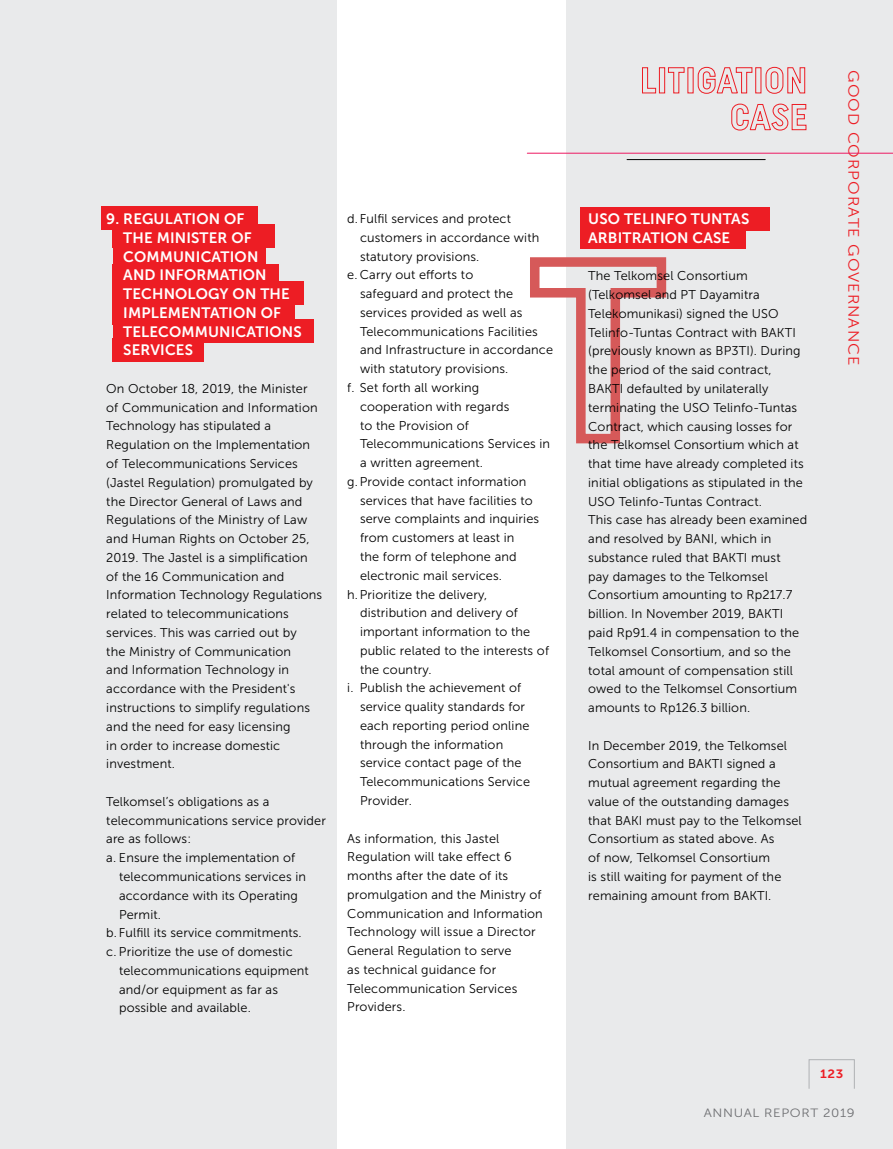
<style>
.page{position:relative;width:893px;height:1149px;background:#fff}
.page>*{position:absolute;margin:0;border:0;box-sizing:border-box;transform-origin:0 0}
.t1{font:15px/18.8px "Museo Sans 700";letter-spacing:.01em;color:#fff}
.t2{font:15px "Museo Sans 300";letter-spacing:.06em;color:#ed1d24;scale:1.1 1}
.t3{font:12.75px/18.8px "Museo Sans 300";letter-spacing:.01em;color:#000}
.t4{font:12px "Museo Sans 300";letter-spacing:.05em;color:#6d6e71;scale:1.1 1}
.t5{font:12px "Museo Sans 700";color:#ed1d24;scale:1.1 1}
</style>
<div class="page">
<div style="left:0;top:0;width:337px;height:1148px;background:#e9eaeb"></div>
<div style="left:567px;top:0;width:326px;height:1148px;background:#e9eaeb"></div>
<div style="left:101px;top:206px;width:157px;height:24px;background:#ed1d24"></div>
<div style="left:113px;top:224px;width:162px;height:23px;background:#ed1d24"></div>
<div style="left:113px;top:245px;width:152px;height:24px;background:#ed1d24"></div>
<div style="left:113px;top:264px;width:166px;height:23px;background:#ed1d24"></div>
<div style="left:113px;top:281px;width:191px;height:24px;background:#ed1d24"></div>
<div style="left:113px;top:301px;width:182px;height:23px;background:#ed1d24"></div>
<div style="left:113px;top:319px;width:200px;height:24px;background:#ed1d24"></div>
<div style="left:113px;top:338px;width:91px;height:23px;background:#ed1d24"></div>
<div style="left:809px;top:1058px;width:46px;height:30px;border:1px solid #afb1b4"></div>
<svg style="left:530px;top:252px;width:137px;height:196px"></svg>
<div style="left:580px;top:207px;width:189px;height:23px;background:#ed1d24"></div>
<div style="left:580px;top:225px;width:166px;height:24px;background:#ed1d24"></div>
<hr style="left:527px;top:153px;width:366px;height:1px;background:#ed1961">
<hr style="left:627px;top:159px;width:138px;height:1px;background:#000">
<svg style="left:642px;top:67px;width:14px;height:27px"></svg>
<div style="left:659px;top:67px;width:6px;height:26px;border:1px solid #ed1d24"></div>
<svg style="left:668px;top:67px;width:17px;height:27px"></svg>
<svg style="left:697px;top:67px;width:56px;height:27px"></svg>
<div style="left:755px;top:67px;width:6px;height:26px;border:1px solid #ed1d24"></div>
<svg style="left:765px;top:67px;width:40px;height:27px"></svg>
<svg style="left:731px;top:103px;width:76px;height:28px"></svg>
<p class="t1" style="left:106px;top:209px;width:58px">9. REGULA</p>
<p class="t1" style="left:123px;top:209px;width:127px;text-indent:59px">TION OF<br>THE MIN ISTER OF<br>COMMUN</p>
<p class="t1" style="left:196px;top:247px;width:61px">ICATION</p>
<p class="t1" style="left:123px;top:266px;width:12px">AND</p>
<p class="t1" style="left:160px;top:266px;width:49px">INFORMA</p>
<p class="t1" style="left:229px;top:266px;width:37px">TION</p>
<p class="t1" style="left:123px;top:284px;width:11px">TEC</p>
<p class="t1" style="left:152px;top:284px;width:137px">HNOLOGY ON THE</p>
<p class="t1" style="left:123px;top:303px;width:11px">IMPLEMEN</p>
<p class="t1" style="left:201px;top:303px;width:78px">TATION OF</p>
<p class="t1" style="left:123px;top:322px;width:11px">TELEC</p>
<p class="t1" style="left:169px;top:322px;width:26px">OMMUN</p>
<p class="t1" style="left:231px;top:322px;width:62px">ICATIONS</p>
<p class="t1" style="left:123px;top:341px;width:52px">SERVICES</p>
<p class="t3" style="left:106px;top:379px;width:217px">On October 18, 2019, the M inister of Communication and I nformation<br>Technology has stipulated a<br>Regulation on the I mplementation of Telecommunications Services (Jastel Regulation) promulgated by the Director General of Laws and<br>Regulations of the M inistry of Law and Human Rights on October 25,<br>2019. The Jastel is a simplification of the 16 Communication and<br>I nformation Technology Regulations related to telecommunications services. This was carried out by<br>the M inistry of Communication<br>and I nformation Technology in accordance with the President's instructions to simplify regulations and the need for easy licensing<br>in order to increase domestic investment.</p>
<p class="t3" style="left:106px;top:792px;width:165px">Telkomsel’s obligations as a</p>
<p class="t3" style="left:106px;top:810px;width:221px">telecommunications service provider</p>
<p class="t3" style="left:106px;top:829px;width:86px">are as follows:</p>
<p class="t3" style="left:106px;top:848px;width:190px">a. Ensure the implementation of</p>
<p class="t3" style="left:119px;top:867px;width:188px">telecommunications services in</p>
<p class="t3" style="left:119px;top:885px;width:180px">accordance with its Operating</p>
<p class="t3" style="left:119px;top:904px;width:44px">Permit.</p>
<p class="t3" style="left:106px;top:923px;width:197px">b. Fulfill its service commitments.</p>
<p class="t3" style="left:106px;top:942px;width:188px">c. Prioritize the use of domestic</p>
<p class="t3" style="left:119px;top:960px;width:191px">telecommunications equipment</p>
<p class="t3" style="left:119px;top:979px;width:160px">and/or equipment as far as</p>
<p class="t3" style="left:119px;top:998px;width:133px">possible and available.</p>
<p class="t3" style="left:347px;top:209px;width:165px">d. Fulfil services and protect</p>
<p class="t3" style="left:360px;top:228px;width:181px">customers in accordance with</p>
<p class="t3" style="left:360px;top:247px;width:121px">statutory provisions.</p>
<p class="t3" style="left:347px;top:266px;width:128px">e. Carry out efforts to</p>
<p class="t3" style="left:360px;top:284px;width:155px">safeguard and protect the</p>
<p class="t3" style="left:360px;top:303px;width:164px">services provided as well as</p>
<p class="t3" style="left:360px;top:322px;width:179px">Telecommunications Facilities</p>
<p class="t3" style="left:360px;top:341px;width:195px">and I nfrastructure in accordance</p>
<p class="t3" style="left:360px;top:359px;width:150px">with statutory provisions.</p>
<p class="t3" style="left:347px;top:378px;width:133px">f. Set forth all working</p>
<p class="t3" style="left:360px;top:397px;width:151px">cooperation with regards</p>
<p class="t3" style="left:360px;top:416px;width:110px">to the Provision of</p>
<p class="t3" style="left:360px;top:434px;width:192px">Telecommunications Services in</p>
<p class="t3" style="left:360px;top:453px;width:125px">a written agreement.</p>
<p class="t3" style="left:347px;top:472px;width:181px">g. Provide contact information</p>
<p class="t3" style="left:360px;top:491px;width:174px">services that have facilities to</p>
<p class="t3" style="left:360px;top:509px;width:181px">serve complaints and inquiries</p>
<p class="t3" style="left:360px;top:528px;width:156px">from customers at least in</p>
<p class="t3" style="left:360px;top:547px;width:158px">the form of telephone and</p>
<p class="t3" style="left:360px;top:566px;width:143px">electronic mail services.</p>
<p class="t3" style="left:347px;top:584px;width:142px">h.Prioritize the delivery,</p>
<p class="t3" style="left:360px;top:603px;width:159px">distribution and delivery of</p>
<p class="t3" style="left:360px;top:622px;width:172px">important information to the</p>
<p class="t3" style="left:360px;top:641px;width:191px">public related to the interests of</p>
<p class="t3" style="left:360px;top:659px;width:73px">the country.</p>
<p class="t3" style="left:347px;top:678px;width:175px">i. Publish the achievement of</p>
<p class="t3" style="left:360px;top:697px;width:167px">service quality standards for</p>
<p class="t3" style="left:360px;top:716px;width:171px">each reporting period online</p>
<p class="t3" style="left:360px;top:734px;width:145px">through the information</p>
<p class="t3" style="left:360px;top:753px;width:163px">service contact page of the</p>
<p class="t3" style="left:360px;top:772px;width:172px">Telecommunications Service</p>
<p class="t3" style="left:360px;top:791px;width:53px">Provider.</p>
<p class="t3" style="left:347px;top:828px;width:197px">As information, this Jastel<br>Regulation will take effect 6 months after the date of its promulgation and the M inistry of<br>Communication and I nformation<br>Technology will issue a Director<br>General Regulation to serve<br>as technical guidance for<br>Telecommunication Services<br>Providers.</p>
<p class="t1" style="left:588px;top:209px;width:163px">USO TELI NFO TUNTAS<br>ARBITRATIO N CASE</p>
<p class="t3" style="left:588px;top:266px;width:214px">The Telkomsel Consortium (Telkomsel and PT Dayamitra<br>Telekomunikasi) signed the USO<br>Telinfo-Tuntas Contract with BAKTI (previously known as BP3TI). During the period of the said contract,<br>BAKTI defaulted by unilaterally terminating the USO</p>
<p class="t3" style="left:588px;top:398px;width:217px;text-indent:125px">Telinfo-Tuntas<br>Contract, which causing losses for the Telkomsel Consortium which at that time have already completed its initial obligations as stipulated in the<br>USO</p>
<p class="t3" style="left:588px;top:491px;width:220px;text-indent:31px">Telinfo-Tuntas Contract.<br>This case has already been examined and resolved by BANI, which in substance ruled that BAKTI must<br>pay damages to the Telkomsel<br>Consortium amounting to Rp217.7 billion. I n November 2019, BAKTI paid Rp91.4 in compensation to the<br>Telkomsel Consortium, and so the total amount of compensation still owed to the Telkomsel Consortium amounts to Rp126.3 billion.</p>
<p class="t3" style="left:588px;top:735px;width:202px">I n December 2019, the Telkomsel<br>Consortium and BAKTI signed a mutual agreement regarding the value of the outstanding damages that BAKI</p>
<p class="t3" style="left:588px;top:810px;width:215px;text-indent:58px">must pay to the Telkomsel<br>Consortium as stated above. As<br>of now, Telkomsel Consortium<br>is still waiting for payment of the remaining amount from BAKTI .</p>
<p class="t2" style="left:862px;top:70px;width:270px;rotate:90deg">Good Corporate Governance</p>
<p class="t5" style="left:820px;top:1067px;width:23px">123</p>
<p class="t4" style="left:704px;top:1106px;width:139px">ANNUAL REPORT 2019</p>
</div>
